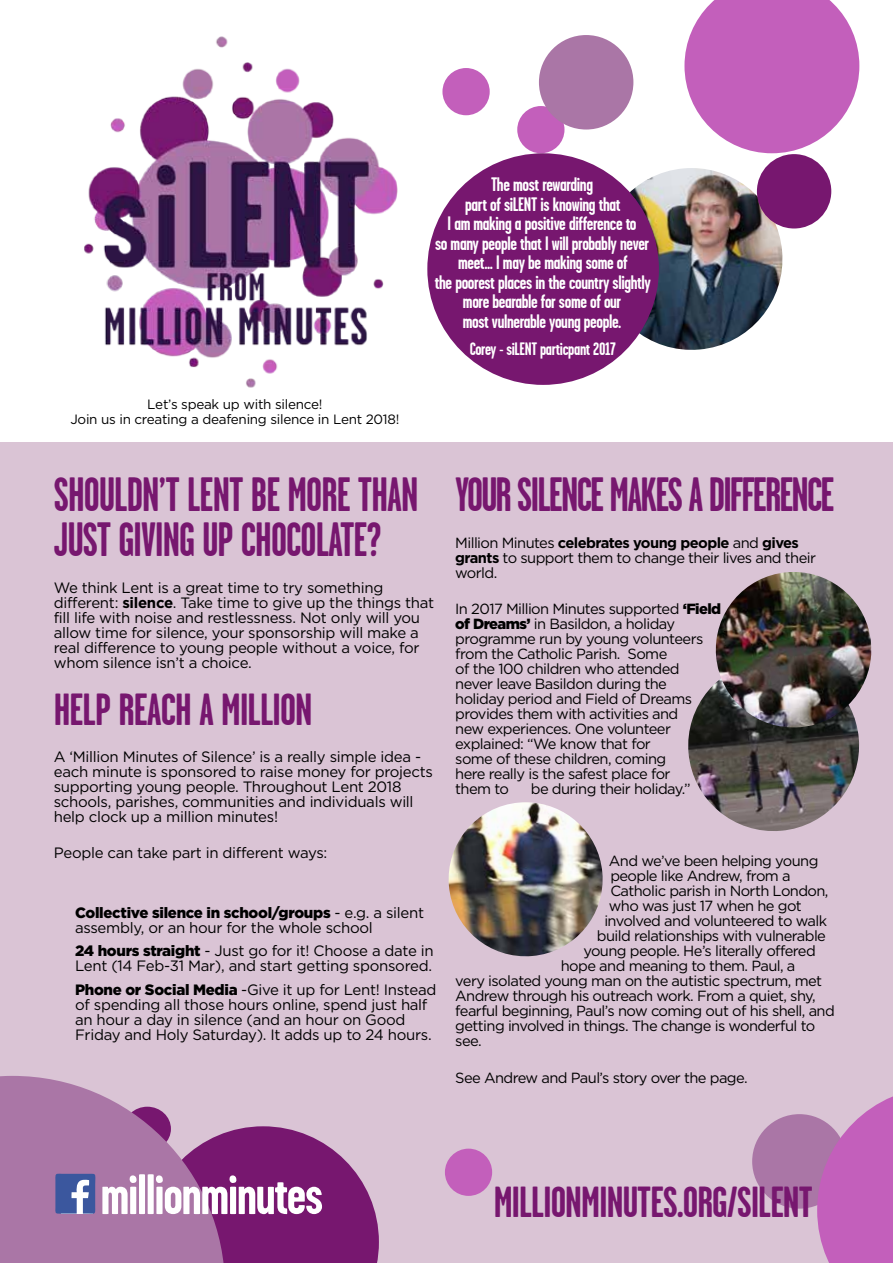
<style>
.page{position:relative;width:893px;height:1263px;background:#fff}
.page>*{position:absolute;margin:0;border:0;box-sizing:border-box;transform-origin:0 0}
.t1{font:700 57px "Garage Gothic";letter-spacing:-.02em;color:#fff}
.t2{font:700 48.15px/45px "Garage Gothic";letter-spacing:-.02em;color:#77176f;scale:.93 1}
.t3{font:700 48.15px "Garage Gothic";letter-spacing:-.04em;color:#77176f;scale:.93 1}
.t4{font:700 45px "Garage Gothic";letter-spacing:-.02em;color:#77176f}
.t5{font:700 43.5px "Garage Gothic";letter-spacing:-.02em;color:#77176f}
.t6{font:700 19.5px/19.5px "Garage Gothic";letter-spacing:-.02em;color:#fff;text-align:center}
.t7{font:700 18px "Garage Gothic";letter-spacing:-.02em;color:#fff}
.t8{font:15px/15px "Gotham";letter-spacing:-.02em;color:#000}
.t9{font:14.7px/15px "Gotham";letter-spacing:-.04em;color:#000}
.t10{font:13.5px/15px "Gotham";letter-spacing:-.02em;color:#000;text-align:center}
.s1{font-weight:700}
.s2{font-weight:900}
</style>
<div class="page">
<div style="left:0;top:442px;width:893px;height:821px;background:#dac4d5"></div>
<div style="left:752px;top:1114px;width:95px;height:94px;background:#aa76a6;border-radius:50%"></div>
<svg style="left:817px;top:1096px;width:76px;height:167px"></svg>
<div style="left:445px;top:1148px;width:47px;height:48px;background:#c35fbb;border-radius:50%"></div>
<svg style="left:684px;top:0;width:175px;height:153px"></svg>
<div style="left:442px;top:68px;width:48px;height:47px;background:#c35fbb;border-radius:50%"></div>
<div style="left:517px;top:106px;width:47px;height:47px;background:#c35fbb;border-radius:50%"></div>
<div style="left:539px;top:35px;width:94px;height:95px;background:#aa76a6;border-radius:50%"></div>
<svg style="left:0;top:1076px;width:379px;height:187px"></svg>
<img style="left:84px;top:36px;width:314px;height:352px">
<img style="left:688px;top:686px;width:171px;height:145px">
<img style="left:712px;top:572px;width:160px;height:159px">
<img style="left:448px;top:802px;width:155px;height:155px">
<img style="left:604px;top:168px;width:182px;height:186px">
<div style="left:427px;top:153px;width:232px;height:232px;background:#77176f;border-radius:50%"></div>
<div style="left:757px;top:154px;width:74px;height:74px;background:#77176f;border-radius:50%"></div>
<p class="t10" style="left:70px;top:396px;width:330px">Let’s speak up with silence!<br>Join us in creating a deafening silence in Lent 2018!</p>
<p class="t6" style="left:435px;top:175px;width:218px">The most rewarding<br>part of siLENT is knowing that<br>I am making a positive difference to<br>so many people that I will probably never meet... I may be making some of<br>the poorest places in the country slightly more bearable for some of our<br>most vulnerable young people.</p>
<p class="t7" style="left:470px;top:339px;width:147px">Corey - siLENT particpant 2017</p>
<h2 class="t2" style="left:54px;top:473px;width:394px">SHOULDN’T LENT BE MORE THAN<br>JUST GIVING UP CHOCOLATE?</h2>
<p class="t8" style="left:54px;top:580px;width:382px">We think Lent is a great time to try something different: <span class="s1">silence</span>. Take time to give up the things that fill life with noise and restlessness. Not only will you allow time for silence, your sponsorship will make a real difference to young people without a voice, for whom silence isn’t a choice.</p>
<h3 class="t4" style="left:54px;top:686px;width:260px">HELP REACH A MILLION</h3>
<p class="t8" style="left:54px;top:749px;width:381px">A ‘Million Minutes of Silence’ is a really simple idea - each minute is sponsored to raise money for projects supporting young people. Throughout Lent 2018 schools, parishes, communities and individuals will help clock up a million minutes!</p>
<p class="t8" style="left:54px;top:845px;width:275px">People can take part in different ways:</p>
<p class="t8" style="left:75px;top:905px;width:351px"><span class="s2">Collective silence in school/groups</span> - e.g. a silent assembly, or an hour for the whole school</p>
<p class="t8" style="left:75px;top:943px;width:360px"><span class="s2">24 hours straight</span> - Just go for it! Choose a date in<br>Lent (14 Feb-31 Mar), and start getting sponsored.</p>
<p class="t8" style="left:75px;top:982px;width:363px"><span class="s2">Phone or Social Media</span> -Give it up for Lent! Instead of spending all those hours online, spend just half an hour a day in silence (and an hour on Good Friday and Holy Saturday). It adds up to 24 hours.</p>
<h2 class="t3" style="left:455px;top:469px;width:409px">YOUR SILENCE MAKES A DIFFERENCE</h2>
<p class="t9" style="left:455px;top:535px;width:362px">Million Minutes <span class="s1">celebrates young people</span> and <span class="s1">gives grants</span> to support them to change their lives and their world.</p>
<p class="t9" style="left:455px;top:601px;width:267px">In 2017 Million Minutes supported <span class="s2">‘Field of Dreams’</span> in Basildon, a holiday programme run by young volunteers from the Catholic Parish. Some<br>of the 100 children who attended never leave Basildon during the<br>holiday period and Field of Dreams provides them with activities and<br>new experiences. One volunteer explained: “We know that for<br>some of these children, coming<br>here really is the safest place for<br>them to</p>
<p class="t9" style="left:531px;top:781px;width:161px">be during their holiday.”</p>
<p class="t9" style="left:609px;top:853px;width:211px">And we’ve been helping young</p>
<p class="t9" style="left:610px;top:868px;width:182px">people like Andrew, from a</p>
<p class="t9" style="left:610px;top:883px;width:220px">Catholic parish in North London,</p>
<p class="t9" style="left:609px;top:898px;width:195px">who was just 17 when he got</p>
<p class="t9" style="left:604px;top:913px;width:224px">involved and volunteered to walk</p>
<p class="t9" style="left:597px;top:928px;width:231px">build relationships with vulnerable</p>
<p class="t9" style="left:583px;top:943px;width:234px">young people. He’s literally offered</p>
<p class="t9" style="left:561px;top:958px;width:236px">hope and meaning to them. Paul, a</p>
<p class="t9" style="left:455px;top:973px;width:368px">very isolated young man on the autistic spectrum, met</p>
<p class="t9" style="left:455px;top:988px;width:362px">Andrew through his outreach work. From a quiet, shy,</p>
<p class="t9" style="left:455px;top:1003px;width:381px">fearful beginning, Paul’s now coming out of his shell, and</p>
<p class="t9" style="left:455px;top:1018px;width:362px">getting involved in things. The change is wonderful to</p>
<p class="t9" style="left:455px;top:1033px;width:28px">see.</p>
<p class="t9" style="left:455px;top:1070px;width:294px">See Andrew and Paul’s story over the page.</p>
<h1 class="t1" style="left:101px;top:1164px;width:224px">millionminutes</h1>
<h3 class="t5" style="left:494px;top:1179px;width:321px">MILLIONMINUTES.ORG/SILENT</h3>
</div>
